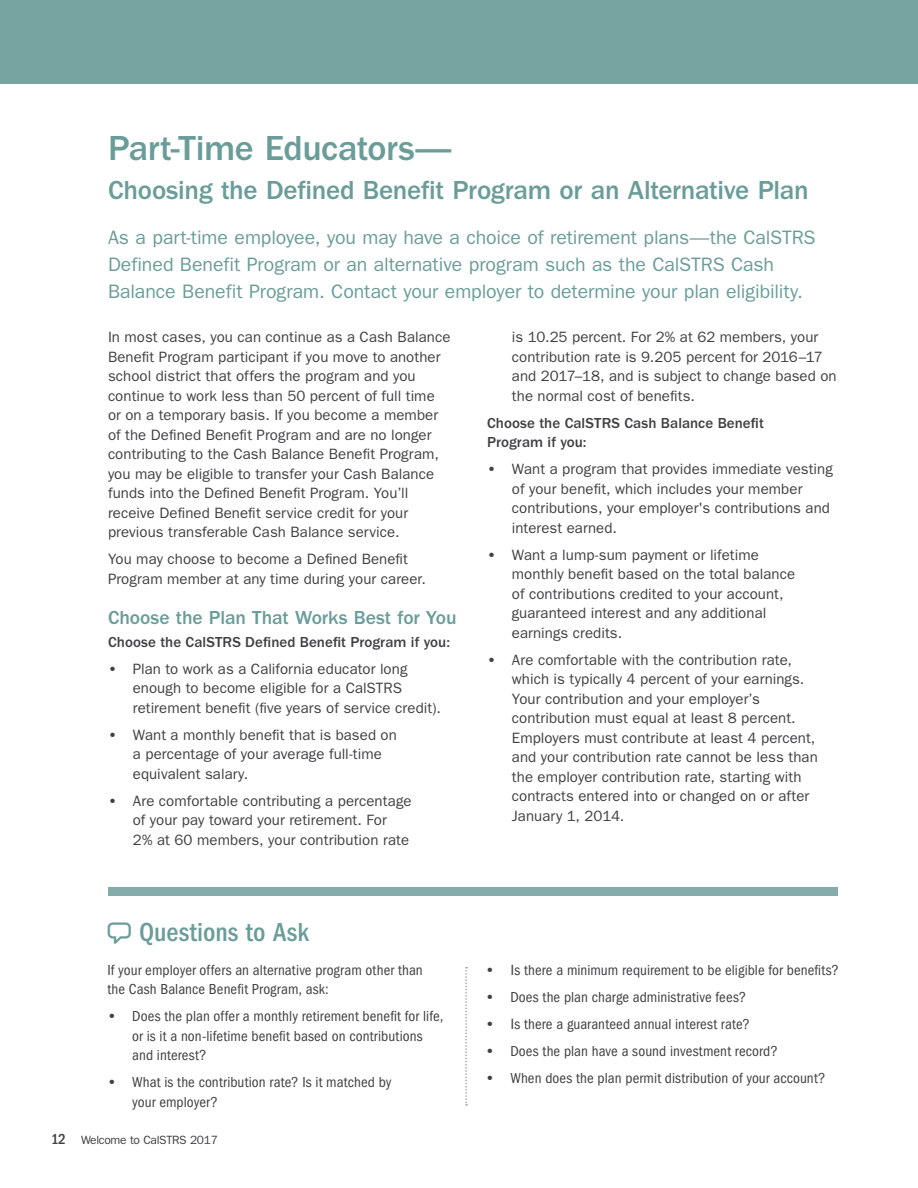
<style>
.page{position:relative;width:918px;height:1188px;background:#fff}
.page>*{position:absolute;margin:0;border:0;box-sizing:border-box;transform-origin:0 0}
.t1{font:500 36px "ITC Franklin Gothic Std";letter-spacing:-.015em;color:#6a9d9a}
.t2{font:500 27px "ITC Franklin Gothic Std";letter-spacing:-.015em;color:#6a9d9a}
.t3{font:500 condensed 27px "ITC Franklin Gothic Std";color:#6a9d9a}
.t4{font:19.5px/27px "ITC Franklin Gothic Std";letter-spacing:-.005em;color:#6a9d9a}
.t5{font:500 19.5px "ITC Franklin Gothic Std";letter-spacing:-.005em;color:#6a9d9a}
.t6{font:15px/19.5px "ITC Franklin Gothic Std";letter-spacing:.005em;color:#414042}
.t7{font:condensed 15px/19.5px "ITC Franklin Gothic Std";letter-spacing:.005em;color:#414042}
.t8{font:500 15px/19.5px "ITC Franklin Gothic Std";letter-spacing:.005em;color:#414042}
.t9{font:500 condensed 15px "ITC Franklin Gothic Std";color:#414042}
.t10{font:12px "ITC Franklin Gothic Std";letter-spacing:-.025em;color:#414042}
.s1{font-weight:600}
.s2{font-weight:600;font-stretch:normal}
.s3{font-stretch:normal}
</style>
<div class="page">
<div style="left:108px;top:887px;width:730px;height:9px;background:#84acaa"></div>
<div style="left:0;top:0;width:918px;height:84px;background:#77a4a1"></div>
<svg style="left:465px;top:967px;width:2px;height:139px"></svg>
<h1 class="t1" style="left:108px;top:128px;width:345px">Part-Time Educators—</h1>
<h2 class="t2" style="left:108px;top:175px;width:702px">Choosing the Defined Benefit Program or an Alternative Plan</h2>
<p class="t4" style="left:108px;top:224px;width:709px">As a part-time employee, you may have a choice of retirement plans—the CalSTRS<br>Defined Benefit Program or an alternative program such as the CalSTRS Cash<br>Balance Benefit Program. Contact your employer to determine your plan eligibility.</p>
<p class="t6" style="left:108px;top:327px;width:344px">In most cases, you can continue as a Cash Balance Benefit Program participant if you move to another school district that offers the program and you continue to work less than 50 percent of full time or on a temporary basis. If you become a member of the Defined Benefit Program and are no longer contributing to the Cash Balance Benefit Program, you may be eligible to transfer your Cash Balance funds into the Defined Benefit Program. You’ll receive Defined Benefit service credit for your previous transferable Cash Balance service.</p>
<p class="t6" style="left:108px;top:549px;width:320px">You may choose to become a Defined Benefit<br>Program member at any time during your career.</p>
<h3 class="t5" style="left:108px;top:607px;width:350px">Choose the Plan That Works Best for You</h3>
<p class="t8" style="left:108px;top:632px;width:344px">Choose the CalSTRS Defined Benefit Program if you:</p>
<p class="t6" style="left:133px;top:659px;width:310px;text-indent:-25px"><span class="s1">•</span> Plan to work as a California educator long enough to become eligible for a CalSTRS retirement benefit (five years of service credit).</p>
<p class="t6" style="left:133px;top:725px;width:266px;text-indent:-25px"><span class="s1">•</span> Want a monthly benefit that is based on a percentage of your average full-time equivalent salary.</p>
<p class="t6" style="left:133px;top:791px;width:280px;text-indent:-25px"><span class="s1">•</span> Are comfortable contributing a percentage of your pay toward your retirement. For<br>2% at 60 members, your contribution rate</p>
<p class="t6" style="left:512px;top:327px;width:326px">is 10.25 percent. For 2% at 62 members, your contribution rate is 9.205 percent for 2016–17 and 2017–18, and is subject to change based on the normal cost of benefits.</p>
<p class="t8" style="left:487px;top:413px;width:278px">Choose the CalSTRS Cash Balance Benefit<br>Program if you:</p>
<p class="t6" style="left:512px;top:459px;width:323px;text-indent:-25px"><span class="s1">•</span> Want a program that provides immediate vesting of your benefit, which includes your member contributions, your employer's contributions and interest earned.</p>
<p class="t6" style="left:512px;top:545px;width:285px;text-indent:-25px"><span class="s1">•</span> Want a lump-sum payment or lifetime monthly benefit based on the total balance of contributions credited to your account, guaranteed interest and any additional earnings credits.</p>
<p class="t6" style="left:512px;top:650px;width:307px;text-indent:-25px"><span class="s1">•</span> Are comfortable with the contribution rate, which is typically 4 percent of your earnings.<br>Your contribution and your employer’s contribution must equal at least 8 percent.<br>Employers must contribute at least 4 percent, and your contribution rate cannot be less than the employer contribution rate, starting with contracts entered into or changed on or after January 1, 2014.</p>
<h2 class="t3" style="left:139px;top:917px;width:171px">Questions to Ask</h2>
<p class="t7" style="left:107px;top:960px;width:317px">If your employer offers an alternative program other than the Cash Balance Benefit Program, ask:</p>
<p class="t7" style="left:132px;top:1007px;width:313px;text-indent:-25px"><span class="s2">•</span> Does the plan offer a monthly retirement benefit for life, or is it a non-lifetime benefit based on contributions and interest?</p>
<p class="t7" style="left:132px;top:1073px;width:261px;text-indent:-25px"><span class="s2">•</span> What is the contribution rate? Is it matched by your employer?</p>
<p class="t9" style="left:51px;top:1131px;width:16px">12</p>
<p class="t10" style="left:81px;top:1133px;width:138px">Welcome to CalSTRS 2017</p>
<p class="t7" style="left:486px;top:960px;width:355px"><span class="s2">•</span> <span class="s3">I</span>s there a minimum requirement to be eligible for benefits?</p>
<p class="t7" style="left:486px;top:987px;width:262px"><span class="s2">•</span> Does the plan charge administrative fees?</p>
<p class="t7" style="left:486px;top:1014px;width:266px"><span class="s2">•</span> <span class="s3">I</span>s there a guaranteed annual interest rate?</p>
<p class="t7" style="left:486px;top:1041px;width:294px"><span class="s2">•</span> Does the plan have a sound investment record?</p>
<p class="t7" style="left:486px;top:1068px;width:342px"><span class="s2">•</span> When does the plan permit distribution of your account?</p>
</div>
